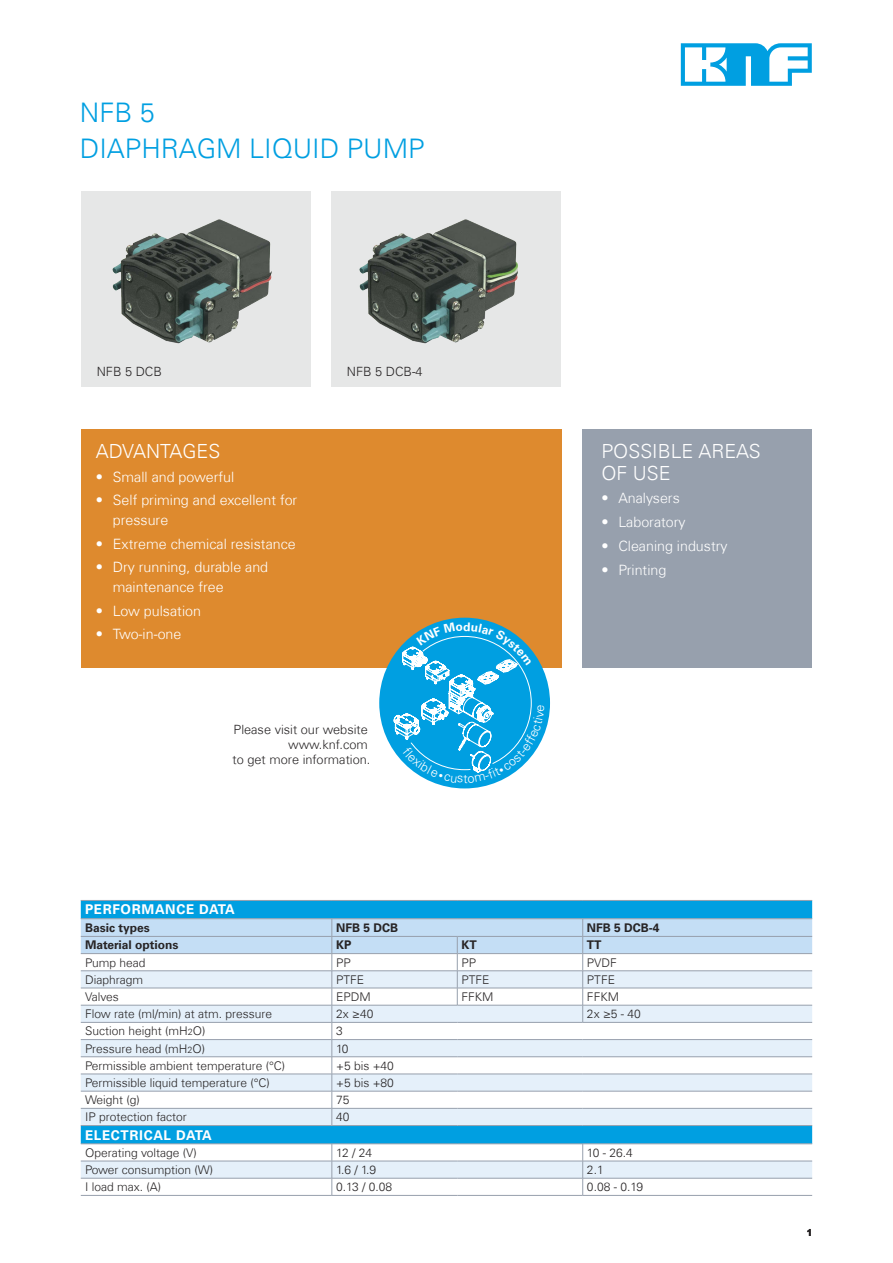
<style>
.page{position:relative;width:893px;height:1263px;background:#fff}
.page>*{position:absolute;margin:0;border:0;box-sizing:border-box;transform-origin:0 0}
.KNF_HEADLINE_blue{font:300 27px "Univers Com 45";color:#009fe1}
.Headline{font:300 27px "Univers Com 45";color:#009fe1}
.Subline{font:300 19.5px "Univers Com 45";color:#fff}
.t1{font:300 14.25px/19.5px "Univers Com 45";color:#fff}
.Titel_Headline_Tabel{font:700 13.5px "Univers Com 65";letter-spacing:.05em;color:#fff}
.Bildbezeichnung{font:300 12.75px/15px "Univers Com 45";color:#272425;text-align:right}
.t2{font:300 12.75px "Univers LT Std";color:#fff}
.Titel_Fließtext_Tabe{font:300 12px "Univers Com 45";color:#272425}
.Titel_Kopfzeile_Tabe{font:300 12px "Univers Com 45";color:#272425}
.Titel_Kopfzeile_Tabe-2{font:700 12px "Univers Com 65";color:#272425}
.t3{font:700 9.75px "Arial";color:#272425}
.s1{font-size:9px}
</style>
<div class="page">
<div style="left:81px;top:429px;width:480px;height:239px;background:#de8a2e"></div>
<svg style="left:681px;top:43px;width:131px;height:43px"></svg>
<div style="left:81px;top:191px;width:229px;height:196px;background:#e6e7e7"></div>
<div style="left:332px;top:191px;width:229px;height:196px;background:#e6e7e7"></div>
<div style="left:583px;top:429px;width:229px;height:239px;background:#97a0ad"></div>
<img style="left:112px;top:219px;width:160px;height:125px">
<img style="left:359px;top:219px;width:159px;height:125px">
<div style="left:379px;top:618px;width:171px;height:170px;background:#009fe1;border-radius:50%"></div>
<div style="left:81px;top:901px;width:731px;height:17px;background:#009fe1"></div>
<svg style="left:81px;top:1126px;width:731px;height:52px"></svg>
<hr style="left:81px;top:900px;width:251px;height:1px;background:#97a0ad">
<hr style="left:332px;top:900px;width:125px;height:1px;background:#97a0ad">
<hr style="left:457px;top:900px;width:126px;height:1px;background:#97a0ad">
<hr style="left:583px;top:900px;width:229px;height:1px;background:#97a0ad">
<hr style="left:81px;top:918px;width:251px;height:1px;background:#97a0ad">
<hr style="left:81px;top:1125px;width:251px;height:1px;background:#97a0ad">
<hr style="left:332px;top:1125px;width:125px;height:1px;background:#97a0ad">
<hr style="left:457px;top:1125px;width:126px;height:1px;background:#97a0ad">
<hr style="left:583px;top:1125px;width:229px;height:1px;background:#97a0ad">
<hr style="left:81px;top:1143px;width:251px;height:1px;background:#97a0ad">
<hr style="left:81px;top:1161px;width:251px;height:1px;background:#97a0ad">
<hr style="left:81px;top:1178px;width:251px;height:1px;background:#97a0ad">
<hr style="left:81px;top:1195px;width:251px;height:1px;background:#97a0ad">
<hr style="left:332px;top:918px;width:125px;height:1px;background:#97a0ad">
<hr style="left:457px;top:918px;width:126px;height:1px;background:#97a0ad">
<hr style="left:332px;top:1143px;width:125px;height:1px;background:#97a0ad">
<hr style="left:457px;top:1143px;width:126px;height:1px;background:#97a0ad">
<hr style="left:332px;top:1161px;width:125px;height:1px;background:#97a0ad">
<hr style="left:457px;top:1161px;width:126px;height:1px;background:#97a0ad">
<hr style="left:332px;top:1178px;width:125px;height:1px;background:#97a0ad">
<svg style="left:332px;top:1144px;width:1px;height:51px"></svg>
<hr style="left:457px;top:1178px;width:126px;height:1px;background:#97a0ad">
<hr style="left:332px;top:1195px;width:125px;height:1px;background:#97a0ad">
<hr style="left:457px;top:1195px;width:126px;height:1px;background:#97a0ad">
<hr style="left:583px;top:918px;width:229px;height:1px;background:#97a0ad">
<svg style="left:81px;top:919px;width:731px;height:206px"></svg>
<hr style="left:583px;top:936px;width:229px;height:1px;background:#97a0ad">
<hr style="left:583px;top:1143px;width:229px;height:1px;background:#97a0ad">
<hr style="left:583px;top:1161px;width:229px;height:1px;background:#97a0ad">
<hr style="left:583px;top:1178px;width:229px;height:1px;background:#97a0ad">
<svg style="left:582px;top:1144px;width:1px;height:51px"></svg>
<hr style="left:583px;top:1195px;width:229px;height:1px;background:#97a0ad">
<svg style="left:382px;top:622px;width:163px;height:161px"></svg>
<p class="Headline" style="left:80px;top:96px;width:77px">NFB 5</p>
<p class="KNF_HEADLINE_blue" style="left:80px;top:132px;width:346px">DIAPHRAGM LIQUID PUMP</p>
<p class="Bildbezeichnung" style="left:97px;top:363px;width:67px">NFB 5 DCB</p>
<p class="Bildbezeichnung" style="left:347px;top:363px;width:77px">NFB 5 DCB-4</p>
<p class="Subline" style="left:96px;top:439px;width:126px">ADVANTAGES</p>
<p class="t1" style="left:96px;top:467px;width:140px">• Small and powerful</p>
<p class="t1" style="left:113px;top:491px;width:186px;text-indent:-17px">• Self priming and excellent for pressure</p>
<p class="t1" style="left:96px;top:534px;width:201px">• Extreme chemical resistance</p>
<p class="t1" style="left:113px;top:558px;width:157px;text-indent:-17px">• Dry running, durable and maintenance free</p>
<p class="t1" style="left:96px;top:601px;width:107px">• Low pulsation</p>
<p class="t1" style="left:96px;top:625px;width:87px">• Two-in-one</p>
<p class="Bildbezeichnung" style="left:233px;top:722px;width:139px">Please visit our website www.knf.com<br>to get more information.</p>
<p class="t2" style="left:463px;top:770px;width:6px">t</p>
<p class="Subline" style="left:601px;top:439px;width:161px">POSSIBLE AREAS</p>
<p class="Subline" style="left:601px;top:461px;width:71px">OF USE</p>
<p class="t1" style="left:601px;top:489px;width:80px">• Analysers</p>
<p class="t1" style="left:601px;top:512px;width:86px">• Laboratory</p>
<p class="t1" style="left:601px;top:536px;width:128px">• Cleaning industry</p>
<p class="t1" style="left:601px;top:560px;width:67px">• Printing</p>
<p class="Titel_Headline_Tabel" style="left:85px;top:902px;width:151px">PERFORMANCE DATA</p>
<p class="Titel_Kopfzeile_Tabe-2" style="left:85px;top:920px;width:66px">Basic types</p>
<p class="Titel_Kopfzeile_Tabe-2" style="left:336px;top:920px;width:63px">NFB 5 DCB</p>
<p class="Titel_Kopfzeile_Tabe-2" style="left:587px;top:920px;width:74px">NFB 5 DCB-4</p>
<p class="Titel_Kopfzeile_Tabe-2" style="left:85px;top:938px;width:95px">Material options</p>
<p class="Titel_Kopfzeile_Tabe-2" style="left:336px;top:938px;width:17px">KP</p>
<p class="Titel_Kopfzeile_Tabe-2" style="left:462px;top:938px;width:17px">KT</p>
<p class="Titel_Kopfzeile_Tabe-2" style="left:587px;top:938px;width:16px">TT</p>
<p class="Titel_Fließtext_Tabe" style="left:85px;top:955px;width:62px">Pump head</p>
<p class="Titel_Kopfzeile_Tabe" style="left:336px;top:955px;width:16px">PP</p>
<p class="Titel_Kopfzeile_Tabe" style="left:462px;top:955px;width:16px">PP</p>
<p class="Titel_Kopfzeile_Tabe" style="left:587px;top:955px;width:31px">PVDF</p>
<p class="Titel_Fließtext_Tabe" style="left:85px;top:972px;width:60px">Diaphragm</p>
<p class="Titel_Kopfzeile_Tabe" style="left:336px;top:972px;width:30px">PTFE</p>
<p class="Titel_Kopfzeile_Tabe" style="left:462px;top:972px;width:30px">PTFE</p>
<p class="Titel_Fließtext_Tabe" style="left:587px;top:972px;width:30px">PTFE</p>
<p class="Titel_Fließtext_Tabe" style="left:85px;top:989px;width:35px">Valves</p>
<p class="Titel_Kopfzeile_Tabe" style="left:336px;top:989px;width:36px">EPDM</p>
<p class="Titel_Kopfzeile_Tabe" style="left:462px;top:989px;width:34px">FFKM</p>
<p class="Titel_Fließtext_Tabe" style="left:587px;top:989px;width:34px">FFKM</p>
<p class="Titel_Fließtext_Tabe" style="left:85px;top:1006px;width:189px">Flow rate (ml/min) at atm. pressure</p>
<p class="Titel_Kopfzeile_Tabe" style="left:336px;top:1006px;width:39px">2x ≥40</p>
<p class="Titel_Kopfzeile_Tabe" style="left:587px;top:1006px;width:55px">2x ≥5 - 40</p>
<p class="Titel_Fließtext_Tabe" style="left:85px;top:1024px;width:122px">Suction height (mH<span class="s1">2</span>O)</p>
<p class="Titel_Kopfzeile_Tabe" style="left:336px;top:1024px;width:8px">3</p>
<p class="Titel_Fließtext_Tabe" style="left:85px;top:1041px;width:122px">Pressure head (mH<span class="s1">2</span>O)</p>
<p class="Titel_Kopfzeile_Tabe" style="left:336px;top:1041px;width:14px">10</p>
<p class="Titel_Fließtext_Tabe" style="left:85px;top:1058px;width:202px">Permissible ambient temperature (°C)</p>
<p class="Titel_Fließtext_Tabe" style="left:336px;top:1058px;width:59px">+5 bis +40</p>
<p class="Titel_Fließtext_Tabe" style="left:85px;top:1075px;width:186px">Permissible liquid temperature (°C)</p>
<p class="Titel_Fließtext_Tabe" style="left:336px;top:1075px;width:59px">+5 bis +80</p>
<p class="Titel_Fließtext_Tabe" style="left:85px;top:1092px;width:56px">Weight (g)</p>
<p class="Titel_Kopfzeile_Tabe" style="left:336px;top:1092px;width:15px">75</p>
<p class="Titel_Fließtext_Tabe" style="left:85px;top:1110px;width:103px">IP protection factor</p>
<p class="Titel_Kopfzeile_Tabe" style="left:336px;top:1110px;width:15px">40</p>
<p class="Titel_Headline_Tabel" style="left:85px;top:1127px;width:128px">ELECTRICAL DATA</p>
<p class="Titel_Fließtext_Tabe" style="left:85px;top:1145px;width:113px">Operating voltage (V)</p>
<p class="Titel_Fließtext_Tabe" style="left:336px;top:1145px;width:38px">12 / 24</p>
<p class="Titel_Kopfzeile_Tabe" style="left:587px;top:1145px;width:47px">10 - 26.4</p>
<p class="Titel_Fließtext_Tabe" style="left:85px;top:1162px;width:130px">Power consumption (W)</p>
<p class="Titel_Fließtext_Tabe" style="left:336px;top:1162px;width:42px">1.6 / 1.9</p>
<p class="Titel_Fließtext_Tabe" style="left:587px;top:1162px;width:18px">2.1</p>
<p class="Titel_Fließtext_Tabe" style="left:85px;top:1179px;width:78px">I load max. (A)</p>
<p class="Titel_Fließtext_Tabe" style="left:336px;top:1179px;width:58px">0.13 / 0.08</p>
<p class="Titel_Kopfzeile_Tabe" style="left:587px;top:1179px;width:58px">0.08 - 0.19</p>
<p class="t3" style="left:807px;top:1226px;width:7px">1</p>
</div>
